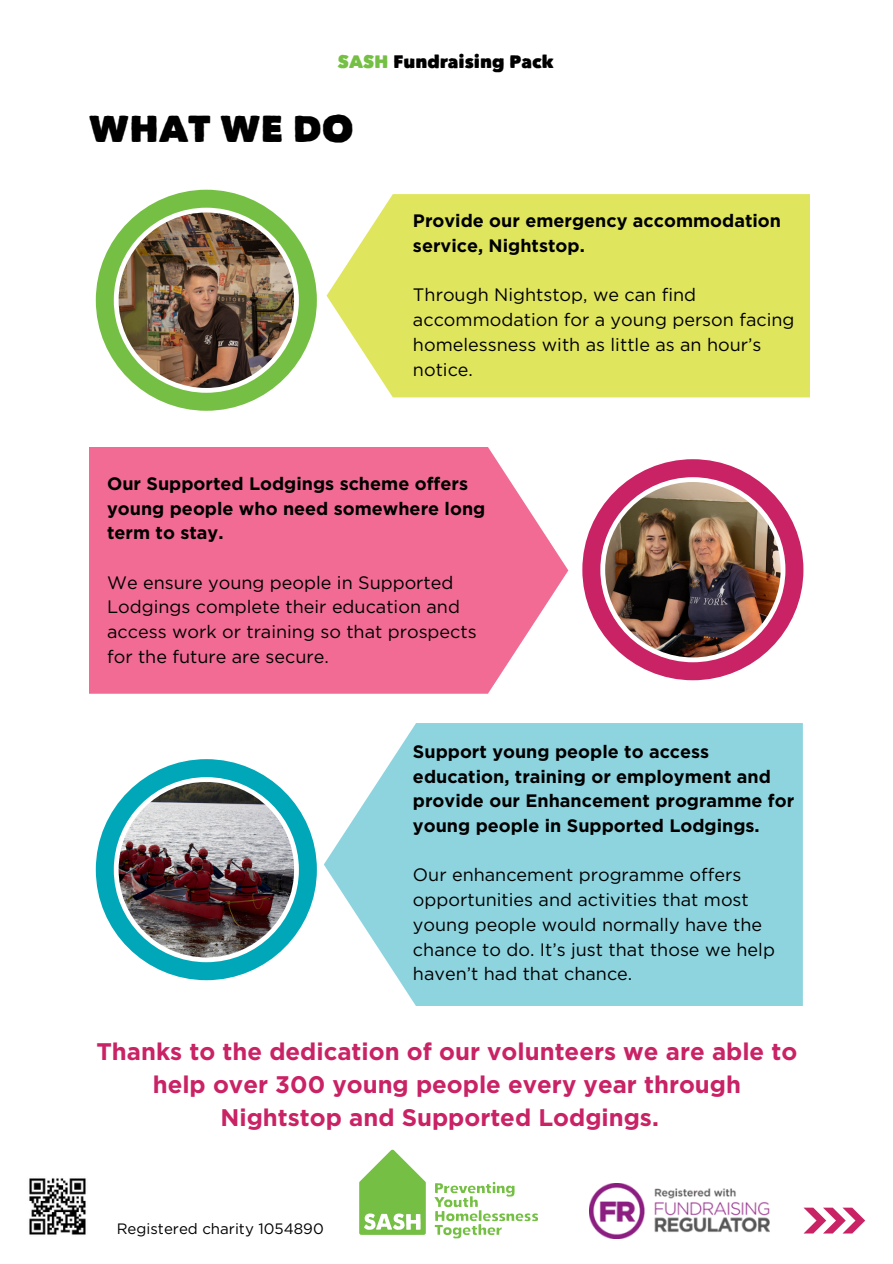
<style>
.page{position:relative;width:893px;height:1264px;background:#fff}
.page>*{position:absolute;margin:0;border:0;box-sizing:border-box;transform-origin:0 0}
.t1{font:37.5px "Matiz";color:#000}
.t2{font:700 24px/32.5px "Gotham";color:#c92265;text-align:center}
.t3{font:18px/24.8px "Gotham";color:#000}
.t4{font:700 18px/24.8px "Gotham";color:#000}
.t5{font:18px "Matiz";color:#000}
.t6{font:15px "Gotham";color:#000}
.s1{color:#75c044}
</style>
<div class="page">
<svg style="left:359px;top:1149px;width:179px;height:89px"></svg>
<svg style="left:803px;top:1207px;width:62px;height:26px"></svg>
<img style="left:29px;top:1178px;width:57px;height:57px">
<img style="left:589px;top:1183px;width:180px;height:55px">
<svg style="left:89px;top:447px;width:479px;height:246px;background:#f2779d"></svg>
<img style="left:96px;top:190px;width:221px;height:221px">
<svg style="left:324px;top:723px;width:478px;height:282px;background:#97d8e2"></svg>
<svg style="left:96px;top:759px;width:221px;height:221px"></svg>
<img style="left:582px;top:459px;width:221px;height:221px">
<svg style="left:326px;top:194px;width:484px;height:203px;background:#e2e669"></svg>
<p class="t5" style="left:338px;top:54px;width:217px"><span class="s1">SASH</span> Fundraising Pack</p>
<p class="t1" style="left:89px;top:114px;width:267px">WHAT WE DO</p>
<p class="t4" style="left:413px;top:209px;width:369px">Provide our emergency accommodation service, Nightstop.</p>
<p class="t3" style="left:413px;top:283px;width:383px">Through Nightstop, we can find accommodation for a young person facing homelessness with as little as an hour’s notice.</p>
<p class="t4" style="left:107px;top:472px;width:380px">Our Supported Lodgings scheme offers young people who need somewhere long term to stay.</p>
<p class="t3" style="left:107px;top:571px;width:371px">We ensure young people in Supported Lodgings complete their education and access work or training so that prospects for the future are secure.</p>
<p class="t4" style="left:413px;top:740px;width:383px">Support young people to access education, training or employment and provide our Enhancement programme for young people in Supported Lodgings.</p>
<p class="t3" style="left:413px;top:863px;width:363px">Our enhancement programme offers opportunities and activities that most young people would normally have the chance to do. It’s just that those we help haven’t had that chance.</p>
<p class="t2" style="left:96px;top:1036px;width:702px">Thanks to the dedication of our volunteers we are able to help over 300 young people every year through<br>Nightstop and Supported Lodgings.</p>
<p class="t6" style="left:117px;top:1221px;width:208px">Registered charity 1054890</p>
</div>
